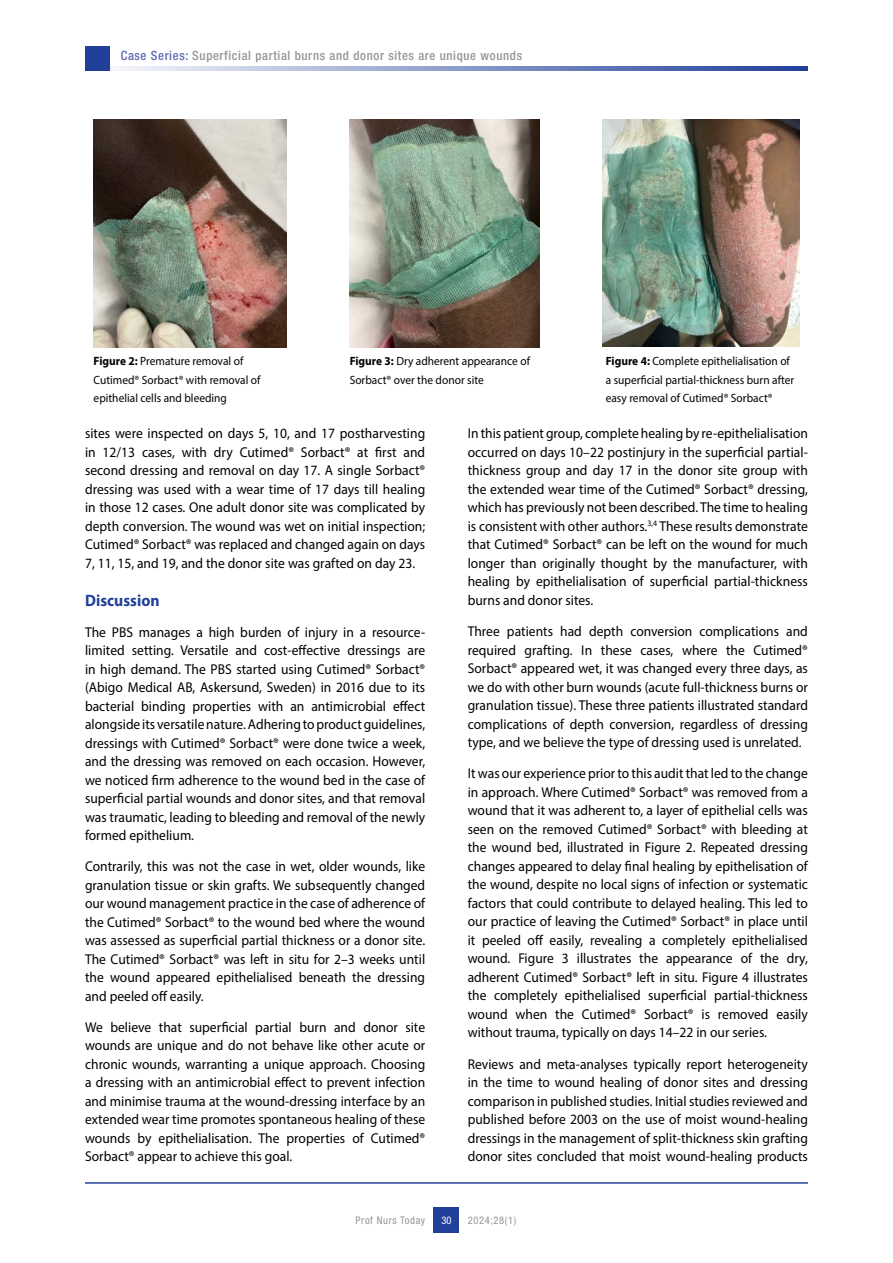
<style>
.page{position:relative;width:893px;height:1263px;background:#fff}
.page>*{position:absolute;margin:0;border:0;box-sizing:border-box;transform-origin:0 0}
.t1{font:700 16.5px "Myriad Pro";color:#21409a;scale:.95 1}
.t2{font:14.25px/18.5px "Myriad Pro";color:#000;text-align:justify;scale:.95 1}
.t3{font:500 condensed 12.75px "Helvetica Neue LT Std";letter-spacing:.05em;color:#939598}
.t4{font:12px/18.5px "Myriad Pro";color:#000;scale:.95 1}
.t5{font:condensed 10.5px "Helvetica Neue LT Std";letter-spacing:.06em;color:#939598}
.t6{font:condensed 10.5px "Helvetica Neue LT Std";color:#fff}
.s1{color:#6069b0}
.s2{font-weight:700}
</style>
<div class="page">
<svg style="left:109px;top:66px;width:699px;height:5px;background:#8a9ac9"></svg>
<div style="left:85px;top:47px;width:24px;height:24px;background:#21409a"></div>
<div style="left:434px;top:1208px;width:25px;height:25px;background:#21409a"></div>
<hr style="left:85px;top:1182px;width:723px;height:2px;background:#21409a">
<img style="left:603px;top:119px;width:196px;height:228px">
<img style="left:350px;top:119px;width:190px;height:229px">
<img style="left:94px;top:119px;width:193px;height:229px">
<p class="t3" style="left:121px;top:48px;width:403px"><span class="s1">Case Series:</span> Superficial partial burns and donor sites are unique wounds</p>
<p class="t4" style="left:94px;top:352px;width:177px"><span class="s2">Figure 2:</span> Premature removal of<br>Cutimed® Sorbact® with removal of epithelial cells and bleeding</p>
<p class="t4" style="left:350px;top:352px;width:191px"><span class="s2">Figure 3:</span> Dry adherent appearance of<br>Sorbact® over the donor site</p>
<p class="t4" style="left:606px;top:352px;width:200px"><span class="s2">Figure 4:</span> Complete epithelialisation of a superficial partial-thickness burn after easy removal of Cutimed® Sorbact®</p>
<p class="t2" style="left:85px;top:424px;width:360px">sites were inspected on days 5, 10, and 17 postharvesting in 12/13 cases, with dry Cutimed® Sorbact® at first and second dressing and removal on day 17. A single Sorbact® dressing was used with a wear time of 17 days till healing in those 12 cases. One adult donor site was complicated by depth conversion. The wound was wet on initial inspection; Cutimed® Sorbact® was replaced and changed again on days 7, 11, 15, and 19, and the donor site was grafted on day 23.</p>
<p class="t1" style="left:85px;top:589px;width:80px">Discussion</p>
<p class="t2" style="left:85px;top:623px;width:360px">The PBS manages a high burden of injury in a resource&shy;limited setting. Versatile and cost-effective dressings are in high demand. The PBS started using Cutimed® Sorbact® (Abigo Medical AB, Askersund, Sweden) in 2016 due to its bacterial binding properties with an antimicrobial effect alongside its versatile nature. Adhering to product guidelines, dressings with Cutimed® Sorbact® were done twice a week, and the dressing was removed on each occasion. However, we noticed firm adherence to the wound bed in the case of superficial partial wounds and donor sites, and that removal was traumatic, leading to bleeding and removal of the newly formed epithelium.</p>
<p class="t2" style="left:85px;top:857px;width:360px">Contrarily, this was not the case in wet, older wounds, like granulation tissue or skin grafts. We subsequently changed our wound management practice in the case of adherence of the Cutimed® Sorbact® to the wound bed where the wound was assessed as superficial partial thickness or a donor site.<br>The Cutimed® Sorbact® was left in situ for 2–3 weeks until the wound appeared epithelialised beneath the dressing and peeled off easily.</p>
<p class="t2" style="left:85px;top:1017px;width:360px">We believe that superficial partial burn and donor site wounds are unique and do not behave like other acute or chronic wounds, warranting a unique approach. Choosing a dressing with an antimicrobial effect to prevent infection and minimise trauma at the wound-dressing interface by an extended wear time promotes spontaneous healing of these wounds by epithelialisation. The properties of Cutimed® Sorbact® appear to achieve this goal.</p>
<p class="t2" style="left:468px;top:424px;width:360px">In this patient group, complete healing by re-epithelialisation occurred on days 10–22 postinjury in the superficial partial&shy;thickness group and day 17 in the donor site group with the extended wear time of the Cutimed® Sorbact® dressing, which has previously not been described. The time to healing is consistent with other authors.<sup>3,4</sup> These results demonstrate that Cutimed® Sorbact® can be left on the wound for much longer than originally thought by the manufacturer, with healing by epithelialisation of superficial partial-thickness burns and donor sites.</p>
<p class="t2" style="left:468px;top:622px;width:360px">Three patients had depth conversion complications and required grafting. In these cases, where the Cutimed® Sorbact® appeared wet, it was changed every three days, as we do with other burn wounds (acute full-thickness burns or granulation tissue). These three patients illustrated standard complications of depth conversion, regardless of dressing type, and we believe the type of dressing used is unrelated.</p>
<p class="t2" style="left:468px;top:764px;width:360px">It was our experience prior to this audit that led to the change in approach. Where Cutimed® Sorbact® was removed from a wound that it was adherent to, a layer of epithelial cells was seen on the removed Cutimed® Sorbact® with bleeding at the wound bed, illustrated in Figure 2. Repeated dressing changes appeared to delay final healing by epithelisation of the wound, despite no local signs of infection or systematic factors that could contribute to delayed healing. This led to our practice of leaving the Cutimed® Sorbact® in place until it peeled off easily, revealing a completely epithelialised wound. Figure 3 illustrates the appearance of the dry, adherent Cutimed® Sorbact® left in situ. Figure 4 illustrates the completely epithelialised superficial partial-thickness wound when the Cutimed® Sorbact® is removed easily without trauma, typically on days 14–22 in our series.</p>
<p class="t2" style="left:468px;top:1054px;width:360px">Reviews and meta-analyses typically report heterogeneity in the time to wound healing of donor sites and dressing comparison in published studies. Initial studies reviewed and published before 2003 on the use of moist wound-healing dressings in the management of split-thickness skin grafting donor sites concluded that moist wound-healing products</p>
<p class="t5" style="left:356px;top:1214px;width:71px">Prof Nurs Today</p>
<p class="t6" style="left:441px;top:1214px;width:12px">30</p>
<p class="t5" style="left:468px;top:1214px;width:50px">2024;28(1)</p>
</div>
